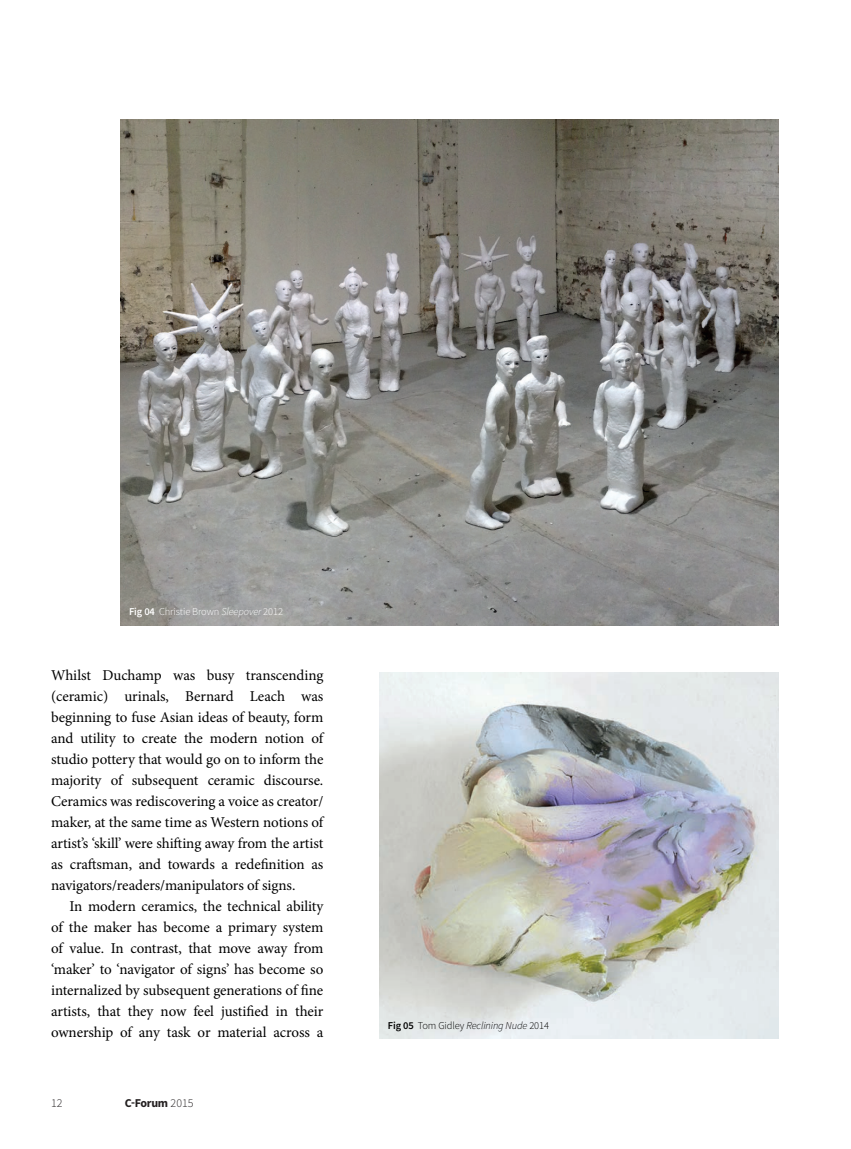
<style>
.page{position:relative;width:851px;height:1149px;background:#fff}
.page>*{position:absolute;margin:0;border:0;box-sizing:border-box;transform-origin:0 0}
.t1{font:15px/21px "Minion Pro";letter-spacing:-.01em;color:#010101;text-align:justify}
.t2{font:700 12px "Source Sans Pro";letter-spacing:-.03em;color:#231f20}
.t3{font:300 12px "Source Sans Pro";color:#231f20}
.t4{font:300 10.5px "Source Sans Pro";letter-spacing:-.01em;color:#fff}
.t5{font:300 10.5px "Source Sans Pro";letter-spacing:-.01em;color:#010101}
.s1{font-weight:600}
.s2{font-style:italic}
.s3{font-weight:300}
</style>
<div class="page">
<img style="left:120px;top:119px;width:658px;height:506px">
<img style="left:379px;top:672px;width:399px;height:365px">
<p class="t4" style="left:129px;top:604px;width:155px"><span class="s1">Fig 04</span> Christie Brown <span class="s2">Sleepover</span> 2012</p>
<p class="t1" style="left:51px;top:664px;width:274px">Whilst Duchamp was busy transcending (ceramic) urinals, Bernard Leach was beginning to fuse Asian ideas of beauty, form and utility to create the modern notion of studio pottery that would go on to inform the majority of subsequent ceramic discourse.<br>Ceramics was rediscovering a voice as creator/ maker, at the same time as Western notions of artist’s ‘skill’ were shifting away from the artist as craftsman, and towards a redefinition as navigators/readers/manipulators of signs.</p>
<p class="t1" style="left:51px;top:895px;width:274px;text-indent:18px">In modern ceramics, the technical ability of the maker has become a primary system of value. In contrast, that move away from ‘maker’ to ‘navigator of signs’ has become so internalized by subsequent generations of fine artists, that they now feel justified in their ownership of any task or material across a</p>
<p class="t3" style="left:51px;top:1095px;width:13px">12</p>
<p class="t2" style="left:125px;top:1094px;width:70px">C-Forum <span class="s3">2015</span></p>
<p class="t5" style="left:388px;top:1018px;width:163px"><span class="s1">Fig 05</span> Tom Gidley <span class="s2">Reclining Nude</span> 2014</p>
</div>
